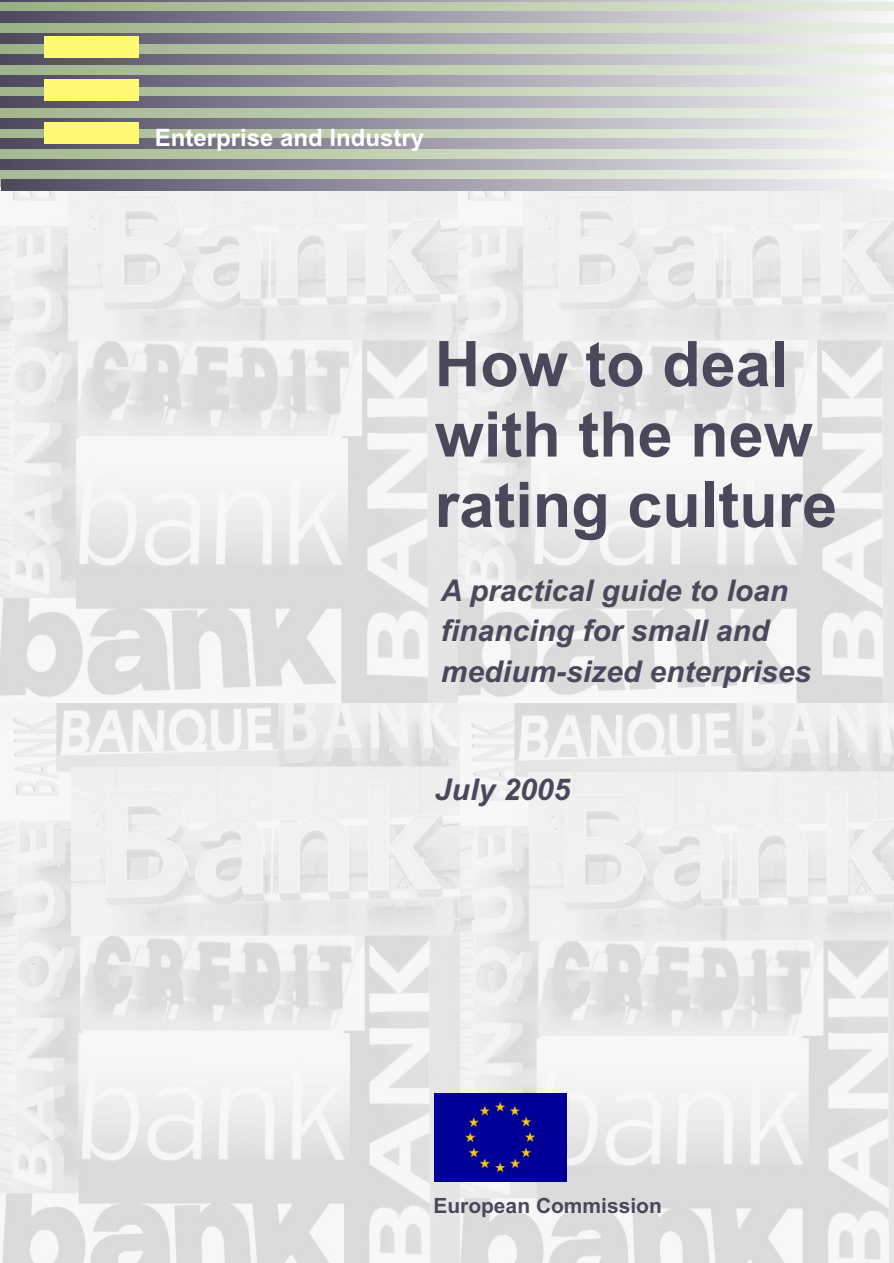
<style>
.page{position:relative;width:894px;height:1263px;background:#fff}
.page>*{position:absolute;margin:0;border:0;box-sizing:border-box;transform-origin:0 0}
.t1{font:700 63px/70.3px "Arial";color:#4d475c}
.t2{font:italic 700 30px/40.5px "Arial";color:#4d475c}
.t3{font:700 24px "Arial";color:#fff}
.t4{font:700 21px "Arial";color:#4d475c}
</style>
<div class="page">
<img style="left:460px;top:703px;width:434px;height:560px">
<img style="left:0;top:703px;width:460px;height:560px">
<img style="left:457px;top:190px;width:437px;height:513px">
<img style="left:0;top:186px;width:457px;height:517px">
<img style="left:435px;top:1094px;width:132px;height:87px">
<svg style="left:0;top:1px;width:894px;height:185px;background:#c4cfb8"></svg>
<svg style="left:0;top:76px;width:894px;height:10px;background:#a8a5b1"></svg>
<svg style="left:0;top:54px;width:894px;height:11px;background:#a6a3ae"></svg>
<svg style="left:0;top:0;width:884px;height:1px"></svg>
<svg style="left:0;top:12px;width:894px;height:10px;background:#a29fac"></svg>
<svg style="left:0;top:118px;width:894px;height:11px;background:#a7a4b1"></svg>
<svg style="left:0;top:33px;width:894px;height:11px;background:#a8a5b1"></svg>
<svg style="left:0;top:97px;width:894px;height:10px;background:#a5a2af"></svg>
<svg style="left:0;top:138px;width:894px;height:11px;background:#a7a3b0"></svg>
<div style="left:44px;top:36px;width:94px;height:21px;background:#fffa73"></div>
<div style="left:44px;top:122px;width:94px;height:22px;background:#fffa73"></div>
<div style="left:44px;top:79px;width:94px;height:22px;background:#fffa73"></div>
<svg style="left:0;top:159px;width:894px;height:11px;background:#a29fac"></svg>
<svg style="left:1px;top:180px;width:893px;height:10px;background:#a29eab"></svg>
<p class="t3" style="left:155px;top:128px;width:271px">Enterprise and Industry</p>
<h1 class="t1" style="left:435px;top:335px;width:404px">How to deal with the new rating culture</h1>
<p class="t2" style="left:441px;top:573px;width:372px">A practical guide to loan financing for small and medium-sized enterprises</p>
<p class="t2" style="left:435px;top:772px;width:137px">July 2005</p>
<p class="t4" style="left:433px;top:1197px;width:230px">European Commission</p>
</div>
